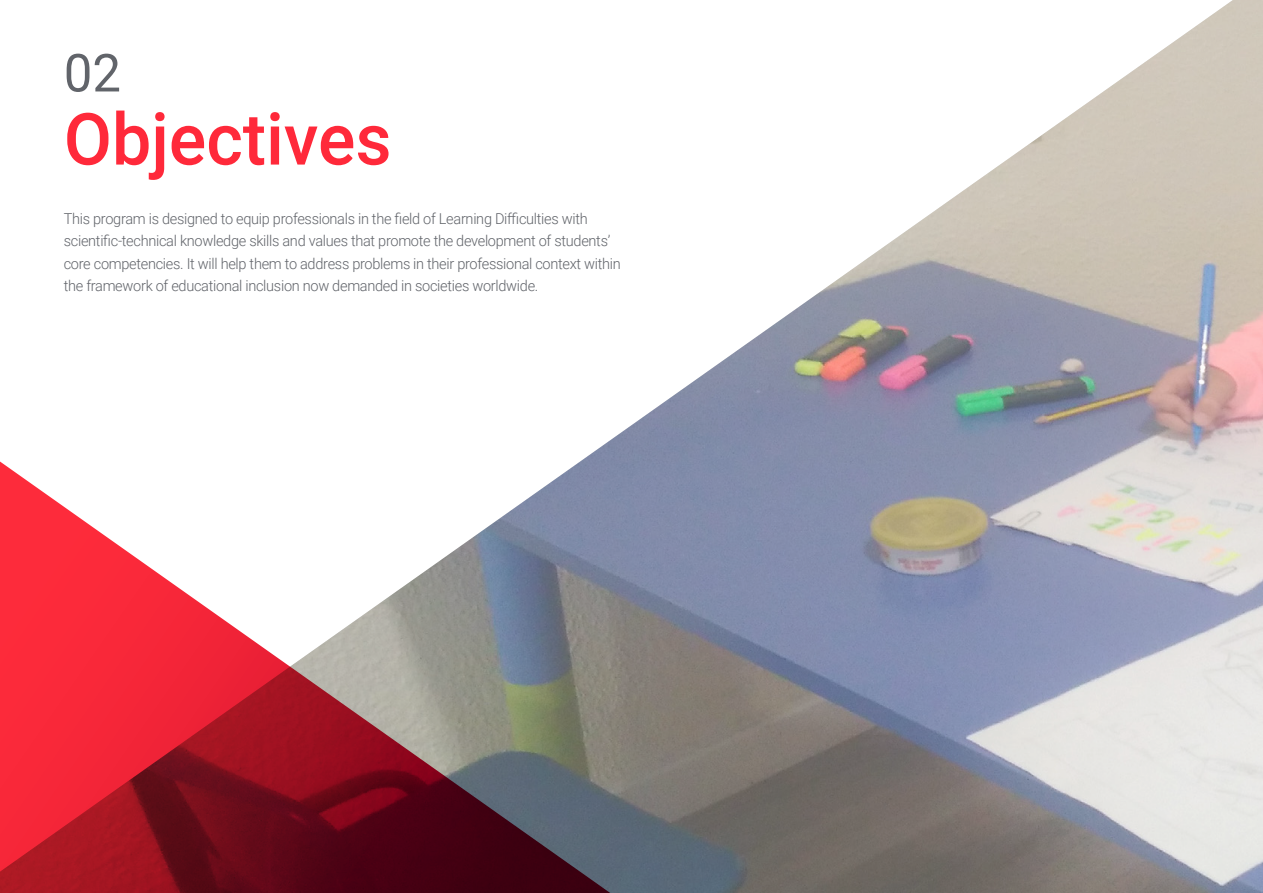
<style>
.page{position:relative;width:1263px;height:893px;background:#fff}
.page>*{position:absolute;margin:0;border:0;box-sizing:border-box;transform-origin:0 0}
.t1{font:500 72px "Roboto";color:#ff293a}
.t2{font:52.5px "Roboto";color:#61646a}
.t3{font:300 15px/22.5px "Roboto";letter-spacing:-.02em;color:#61646a}
</style>
<div class="page">
<img style="left:602px;top:0;width:661px;height:893px">
<svg style="left:0;top:446px;width:640px;height:447px"></svg>
<h2 class="t2" style="left:64px;top:36px;width:59px">02</h2>
<h1 class="t1" style="left:64px;top:89px;width:329px">Objectives</h1>
<p class="t3" style="left:64px;top:207px;width:559px">This program is designed to equip professionals in the field of Learning Difficulties with scientific-technical knowledge skills and values that promote the development of students’ core competencies. It will help them to address problems in their professional context within the framework of educational inclusion now demanded in societies worldwide.</p>
</div>
